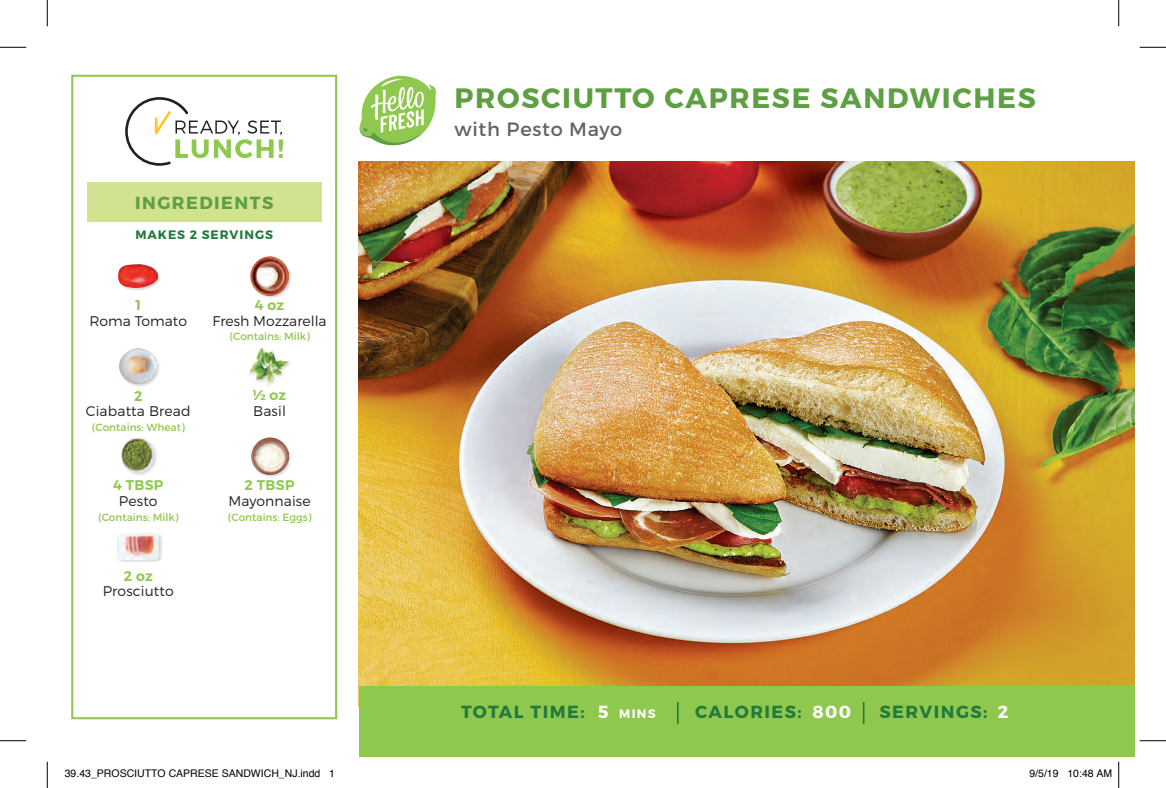
<style>
.page{position:relative;width:1166px;height:788px;background:#fff}
.page>*{position:absolute;margin:0;border:0;box-sizing:border-box;transform-origin:0 0}
.t1{font:700 28px "Montserrat";letter-spacing:.06em;color:#5e9f43}
.t2{font:19.25px "Montserrat";letter-spacing:.04em;color:#636366}
.t3{font:700 17.5px "Montserrat";letter-spacing:.085em;color:#227a3d}
.t4{font:700 17.5px "Montserrat";letter-spacing:.085em;color:#5e9f43}
.t5{font:700 17.5px "Montserrat";color:#fff}
.t6{font:300 14px "Montserrat";letter-spacing:.01em;color:#231f20}
.t7{font:600 14px "Montserrat";letter-spacing:.02em;color:#8fc84e}
.t8{font:700 12.25px "Montserrat";letter-spacing:.08em;color:#227a3d}
.t9{font:10.5px "Montserrat";color:#8fc84e}
.t10{font:10.5px "Helvetica";color:#000}
.s1{color:#fff}
.s2{font-size:12.25px;color:#fff}
</style>
<div class="page">
<img style="left:358px;top:161px;width:776px;height:524px">
<div style="left:358px;top:685px;width:776px;height:71px;background:#8fc84e"></div>
<div style="left:87px;top:182px;width:234px;height:40px;background:#d1e291"></div>
<div style="left:71px;top:75px;width:266px;height:644px;border:2px solid #8fc84e"></div>
<svg style="left:677px;top:702px;width:1px;height:22px"></svg>
<svg style="left:863px;top:702px;width:1px;height:22px"></svg>
<svg style="left:359px;top:75px;width:77px;height:71px"></svg>
<div style="left:250px;top:256px;width:42px;height:43px;background:#231f20;opacity:.2"></div>
<img style="left:250px;top:256px;width:39px;height:39px">
<img style="left:251px;top:347px;width:37px;height:38px">
<div style="left:118px;top:263px;width:43px;height:28px;background:#231f20;opacity:.2"></div>
<img style="left:119px;top:264px;width:39px;height:24px">
<div style="left:119px;top:348px;width:42px;height:39px;background:#231f20;opacity:.2"></div>
<img style="left:119px;top:348px;width:38px;height:36px">
<img style="left:121px;top:437px;width:36px;height:38px">
<div style="left:117px;top:532px;width:46px;height:31px;background:#231f20;opacity:.2"></div>
<img style="left:117px;top:533px;width:42px;height:26px">
<div style="left:251px;top:437px;width:41px;height:41px;background:#231f20;opacity:.2"></div>
<img style="left:251px;top:438px;width:37px;height:37px">
<svg style="left:125px;top:97px;width:158px;height:69px"></svg>
<svg style="left:0;top:47px;width:26px;height:1px"></svg>
<svg style="left:1139px;top:47px;width:27px;height:1px"></svg>
<svg style="left:0;top:740px;width:26px;height:1px"></svg>
<svg style="left:1139px;top:740px;width:27px;height:1px"></svg>
<svg style="left:47px;top:0;width:1px;height:26px"></svg>
<svg style="left:47px;top:761px;width:1px;height:27px"></svg>
<svg style="left:1118px;top:0;width:1px;height:26px"></svg>
<svg style="left:1118px;top:761px;width:1px;height:27px"></svg>
<p class="t4" style="left:135px;top:192px;width:140px">INGREDIENTS</p>
<p class="t8" style="left:135px;top:227px;width:139px">MAKES 2 SERVINGS</p>
<p class="t7" style="left:135px;top:296px;width:5px">1</p>
<p class="t6" style="left:89px;top:312px;width:99px">Roma Tomato</p>
<p class="t7" style="left:255px;top:296px;width:31px">4 oz</p>
<p class="t6" style="left:212px;top:312px;width:116px">Fresh Mozzarella</p>
<p class="t9" style="left:229px;top:330px;width:82px">(Contains: Milk)</p>
<p class="t7" style="left:134px;top:387px;width:10px">2</p>
<p class="t6" style="left:86px;top:402px;width:106px">Ciabatta Bread</p>
<p class="t7" style="left:253px;top:386px;width:35px">1/2 oz</p>
<p class="t6" style="left:253px;top:402px;width:34px">Basil</p>
<p class="t9" style="left:92px;top:421px;width:94px">(Contains: Wheat)</p>
<p class="t7" style="left:113px;top:476px;width:52px">4 TBSP</p>
<p class="t6" style="left:119px;top:492px;width:40px">Pesto</p>
<p class="t7" style="left:245px;top:476px;width:51px">2 TBSP</p>
<p class="t6" style="left:228px;top:492px;width:84px">Mayonnaise</p>
<p class="t9" style="left:98px;top:510px;width:82px">(Contains: Milk)</p>
<p class="t9" style="left:228px;top:510px;width:85px">(Contains: Eggs)</p>
<p class="t7" style="left:124px;top:567px;width:30px">2 oz</p>
<p class="t6" style="left:103px;top:583px;width:72px">Prosciutto</p>
<h1 class="t1" style="left:454px;top:80px;width:583px">PROSCIUTTO CAPRESE SANDWICHES</h1>
<h2 class="t2" style="left:454px;top:117px;width:169px">with Pesto Mayo</h2>
<p class="t3" style="left:461px;top:701px;width:196px">TOTAL TIME: <span class="s1">5</span> <span class="s2">MINS</span></p>
<p class="t3" style="left:695px;top:701px;width:108px">CALORIES:</p>
<p class="t3" style="left:879px;top:701px;width:109px">SERVINGS:</p>
<p class="t5" style="left:812px;top:701px;width:40px">800</p>
<p class="t5" style="left:997px;top:701px;width:12px">2</p>
<p class="t10" style="left:65px;top:765px;width:272px">39.43_PROSCIUTTO CAPRESE SANDWICH_NJ.indd 1</p>
<p class="t10" style="left:1029px;top:765px;width:84px">9/5/19 10:48 AM</p>
</div>
